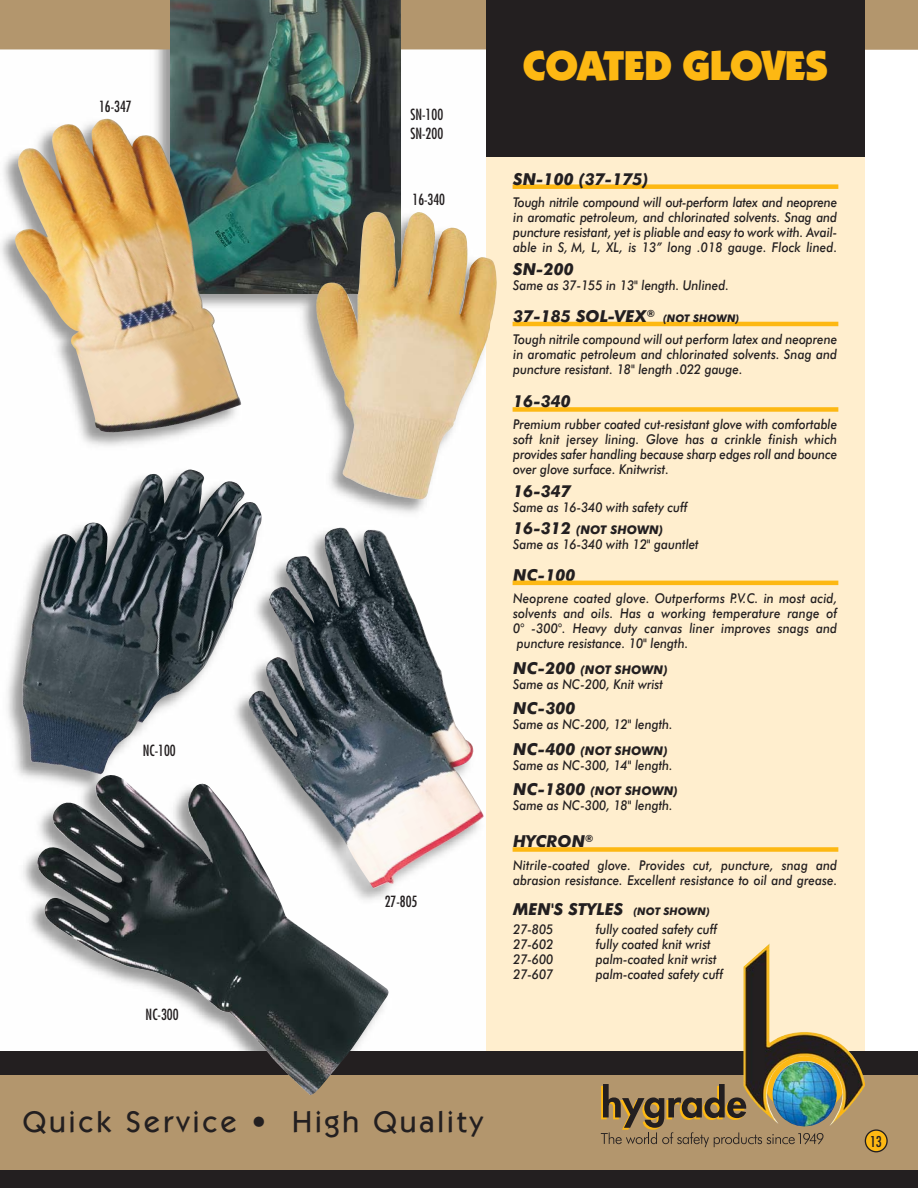
<style>
.page{position:relative;width:918px;height:1188px;background:#fff}
.page>*{position:absolute;margin:0;border:0;box-sizing:border-box;transform-origin:0 0}
.t1{font:900 42px "Itc Kabel";letter-spacing:-.015em;color:#fdb813}
.t2{font:500 30px "Itc Kabel";letter-spacing:.1em;color:#231f20}
.t3{font:italic 700 16.5px "Futura BT";color:#231f20}
.t4{font:condensed 15px/19.5px "Futura";color:#231f20;scale:.95 1}
.t5{font:condensed 14.55px "Futura";color:#231f20}
.t6{font:italic 500 13.5px/15px "Futura BT";color:#231f20;text-align:justify;scale:.9 1}
.t7{font:italic 700 12px "Futura BT";color:#231f20}
.t8{font:italic 700 10.5px "Futura BT";color:#231f20}
.s1{font-size:16.5px}
.s2{font-size:10.5px}
</style>
<div class="page">
<hr style="left:0;top:1051px;width:1px;height:137px;background:#231f20">
<hr style="left:0;top:1075px;width:1px;height:95px;background:#b3966d">
<img style="left:1px;top:49px;width:485px;height:883px">
<div style="left:0;top:0;width:918px;height:49px;background:#b3966d"></div>
<div style="left:486px;top:0;width:378px;height:1153px;background:#ffeece"></div>
<div style="left:1px;top:1051px;width:917px;height:137px;background:#231f20"></div>
<div style="left:1px;top:1075px;width:917px;height:95px;background:#b3966d"></div>
<div style="left:486px;top:0;width:378px;height:157px;background:#231f20"></div>
<div style="left:513px;top:184px;width:325px;height:5px;background:#fdb813"></div>
<hr style="left:513px;top:322px;width:325px;height:4px;background:#fdb813">
<div style="left:513px;top:407px;width:325px;height:5px;background:#fdb813"></div>
<img style="left:170px;top:0;width:231px;height:293px">
<img style="left:316px;top:211px;width:181px;height:289px">
<img style="left:13px;top:454px;width:249px;height:320px">
<img style="left:36px;top:774px;width:353px;height:321px">
<img style="left:249px;top:528px;width:235px;height:360px">
<hr style="left:513px;top:581px;width:325px;height:4px;background:#fdb813">
<div style="left:513px;top:847px;width:325px;height:5px;background:#fdb813"></div>
<svg style="left:865px;top:1129px;width:23px;height:23px"></svg>
<svg style="left:601px;top:1084px;width:223px;height:63px"></svg>
<img style="left:743px;top:943px;width:122px;height:184px">
<img style="left:14px;top:119px;width:228px;height:316px">
<p class="t4" style="left:99px;top:98px;width:36px">16-347</p>
<p class="t4" style="left:143px;top:741px;width:36px">NC-100</p>
<p class="t4" style="left:146px;top:1006px;width:36px">NC-300</p>
<p class="t4" style="left:410px;top:106px;width:36px">SN-100<br>SN-200</p>
<p class="t4" style="left:413px;top:191px;width:36px">16-340</p>
<p class="t4" style="left:385px;top:893px;width:36px">27-805</p>
<h1 class="t1" style="left:523px;top:49px;width:307px">COATED GLOVES</h1>
<p class="t3" style="left:513px;top:172px;width:137px">SN-100 (37-175)</p>
<p class="t6" style="left:513px;top:196px;width:362px">Tough nitrile compound will out-perform latex and neoprene in aromatic petroleum, and chlorinated solvents. Snag and puncture resistant, yet is pliable and easy to work with. Avail&shy;able in S, M, L, XL, is 13” long .018 gauge. Flock lined.</p>
<p class="t3" style="left:513px;top:262px;width:62px">SN-200</p>
<p class="t6" style="left:513px;top:278px;width:241px">Same as 37-155 in 13" length. Unlined.</p>
<p class="t3" style="left:513px;top:309px;width:143px">37-185 SOL-VEX<sup>®</sup></p>
<p class="t8" style="left:663px;top:314px;width:78px">(NOT SHOWN)</p>
<p class="t6" style="left:513px;top:333px;width:362px">Tough nitrile compound will out perform latex and neoprene in aromatic petroleum and chlorinated solvents. Snag and puncture resistant. 18" length .022 gauge.</p>
<p class="t3" style="left:513px;top:394px;width:59px">16-340</p>
<p class="t6" style="left:513px;top:418px;width:362px">Premium rubber coated cut-resistant glove with comfortable soft knit jersey lining. Glove has a crinkle finish which provides safer handling because sharp edges roll and bounce over glove surface. Knitwrist.</p>
<p class="t3" style="left:513px;top:484px;width:59px">16-347</p>
<p class="t6" style="left:513px;top:501px;width:195px">Same as 16-340 with safety cuff</p>
<p class="t7" style="left:513px;top:525px;width:152px"><span class="s1">16-312</span> (NOT SHOWN)</p>
<p class="t6" style="left:513px;top:538px;width:208px">Same as 16-340 with 12" gauntlet</p>
<p class="t3" style="left:513px;top:568px;width:64px">NC-100</p>
<p class="t6" style="left:513px;top:592px;width:362px">Neoprene coated glove. Outperforms P.V.C. in most acid, solvents and oils. Has a working temperature range of 0° -300°. Heavy duty canvas liner improves snags and puncture resistance. 10" length.</p>
<p class="t7" style="left:513px;top:665px;width:156px"><span class="s1">NC-200</span> (NOT SHOWN)</p>
<p class="t6" style="left:513px;top:678px;width:168px">Same as NC-200, Knit wrist</p>
<p class="t3" style="left:513px;top:702px;width:64px">NC-300</p>
<p class="t6" style="left:513px;top:718px;width:179px">Same as NC-200, 12" length.</p>
<p class="t7" style="left:513px;top:746px;width:156px"><span class="s1">NC-400</span> (NOT SHOWN)</p>
<p class="t6" style="left:513px;top:759px;width:179px">Same as NC-300, 14" length.</p>
<p class="t7" style="left:513px;top:786px;width:166px"><span class="s1">NC-1800</span> (NOT SHOWN)</p>
<p class="t6" style="left:513px;top:799px;width:179px">Same as NC-300, 18" length.</p>
<p class="t3" style="left:513px;top:835px;width:82px">HYCRON<sup>®</sup></p>
<p class="t6" style="left:513px;top:859px;width:362px">Nitrile-coated glove. Provides cut, puncture, snag and abrasion resistance. Excellent resistance to oil and grease.</p>
<p class="t3" style="left:513px;top:902px;width:198px">MEN'S STYLES <span class="s2">(NOT SHOWN)</span></p>
<p class="t6" style="left:513px;top:923px;width:46px">27-805</p>
<p class="t6" style="left:596px;top:923px;width:137px">fully coated safety cuff</p>
<p class="t6" style="left:513px;top:938px;width:46px">27-602</p>
<p class="t6" style="left:596px;top:938px;width:129px">fully coated knit wrist</p>
<p class="t6" style="left:513px;top:953px;width:46px">27-600</p>
<p class="t6" style="left:596px;top:953px;width:136px">palm-coated knit wrist</p>
<p class="t6" style="left:513px;top:968px;width:46px">27-607</p>
<p class="t6" style="left:596px;top:968px;width:143px">palm-coated safety cuff</p>
<h2 class="t2" style="left:23px;top:1111px;width:462px">Quick Service • High Quality</h2>
<p class="t5" style="left:870px;top:1135px;width:13px">13</p>
</div>
